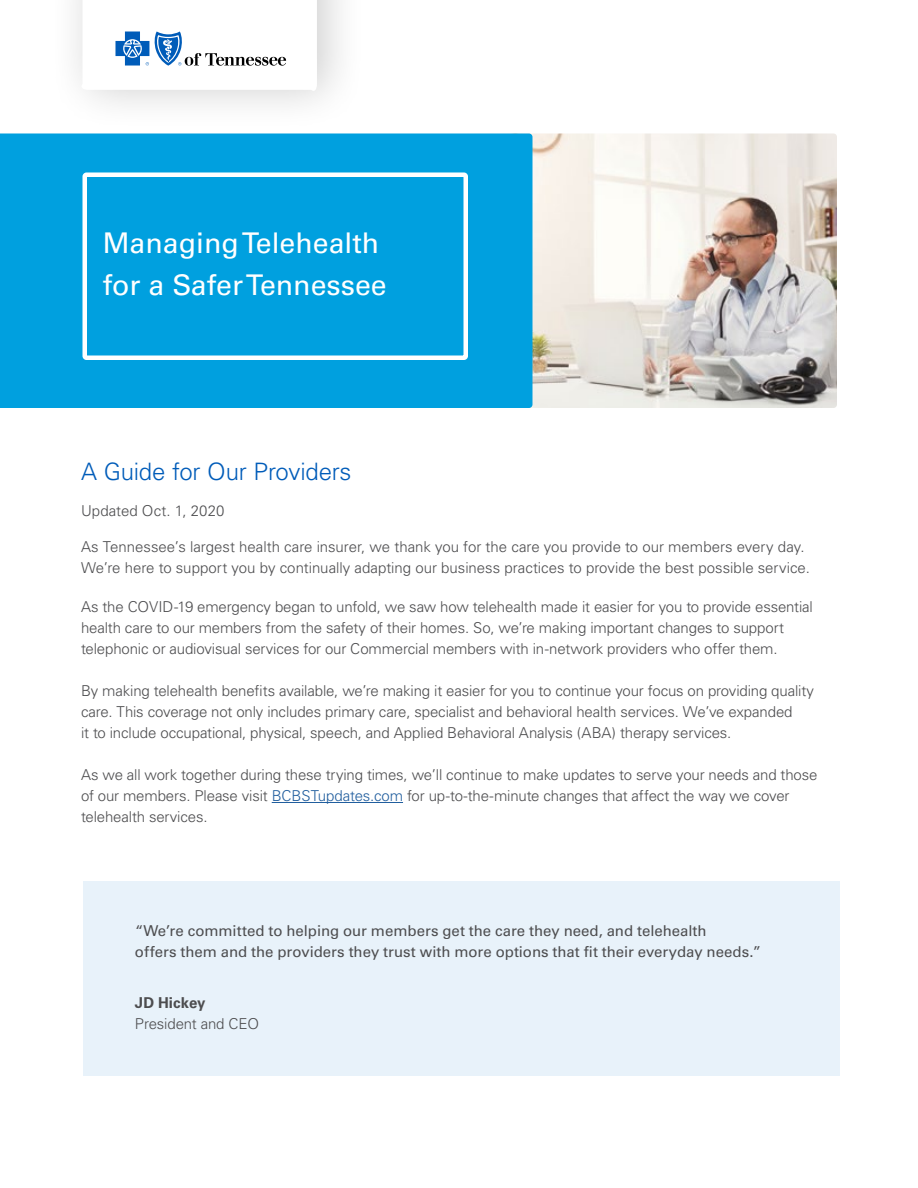
<style>
.page{position:relative;width:918px;height:1188px;background:#fff}
.page>*{position:absolute;margin:0;border:0;box-sizing:border-box;transform-origin:0 0}
.t1{font:28.5px/41.5px "Univers LT Std";color:#fff}
.t2{font:300 24px "Univers LT Std";letter-spacing:-.01em;color:#005cb9}
.t3{font:300 15px/21px "Univers LT Std";letter-spacing:-.01em;color:#4d4d4f}
.t4{font:15px/21px "Univers LT Std";letter-spacing:-.005em;color:#4d4d4f}
.t5{font:700 15px "Univers LT Std";letter-spacing:.005em;color:#4d4d4f}
.s1{color:#215e9e}
</style>
<div class="page">
<div style="left:83px;top:881px;width:756px;height:195px;background:#e8f2fa"></div>
<img style="left:533px;top:133px;width:304px;height:275px">
<hr style="left:272px;top:802px;width:131px;height:1px;background:#215e9e">
<div style="left:0;top:133px;width:533px;height:275px;background:#00a0df"></div>
<div style="left:83px;top:172px;width:385px;height:188px;border:4px solid #fff;border-radius:2px"></div>
<div style="left:47px;top:0;width:320px;height:132px;background:#000;opacity:.2"></div>
<svg style="left:80px;top:0;width:237px;height:92px"></svg>
<h1 class="t1" style="left:103px;top:222px;width:286px">Managing Telehealth for a Safer Tennessee</h1>
<h2 class="t2" style="left:81px;top:457px;width:272px">A Guide for Our Providers</h2>
<p class="t3" style="left:81px;top:500px;width:145px">Updated Oct. 1, 2020</p>
<p class="t3" style="left:81px;top:536px;width:731px">As Tennessee’s largest health care insurer, we thank you for the care you provide to our members every day.<br>We’re here to support you by continually adapting our business practices to provide the best possible service.</p>
<p class="t3" style="left:81px;top:596px;width:733px">As the COVID-19 emergency began to unfold, we saw how telehealth made it easier for you to provide essential health care to our members from the safety of their homes. So, we’re making important changes to support telephonic or audiovisual services for our Commercial members with in-network providers who offer them.</p>
<p class="t3" style="left:81px;top:680px;width:735px">By making telehealth benefits available, we’re making it easier for you to continue your focus on providing quality care. This coverage not only includes primary care, specialist and behavioral health services. We’ve expanded<br>it to include occupational, physical, speech, and Applied Behavioral Analysis (ABA) therapy services.</p>
<p class="t3" style="left:81px;top:764px;width:738px">As we all work together during these trying times, we’ll continue to make updates to serve your needs and those of our members. Please visit <span class="s1">BCBSTupdates.com</span> for up-to-the-minute changes that affect the way we cover telehealth services.</p>
<p class="t4" style="left:135px;top:920px;width:628px">“We’re committed to helping our members get the care they need, and telehealth<br>offers them and the providers they trust with more options that fit their everyday needs.”</p>
<p class="t5" style="left:135px;top:994px;width:72px">JD Hickey</p>
<p class="t3" style="left:135px;top:1013px;width:126px">President and CEO</p>
</div>
